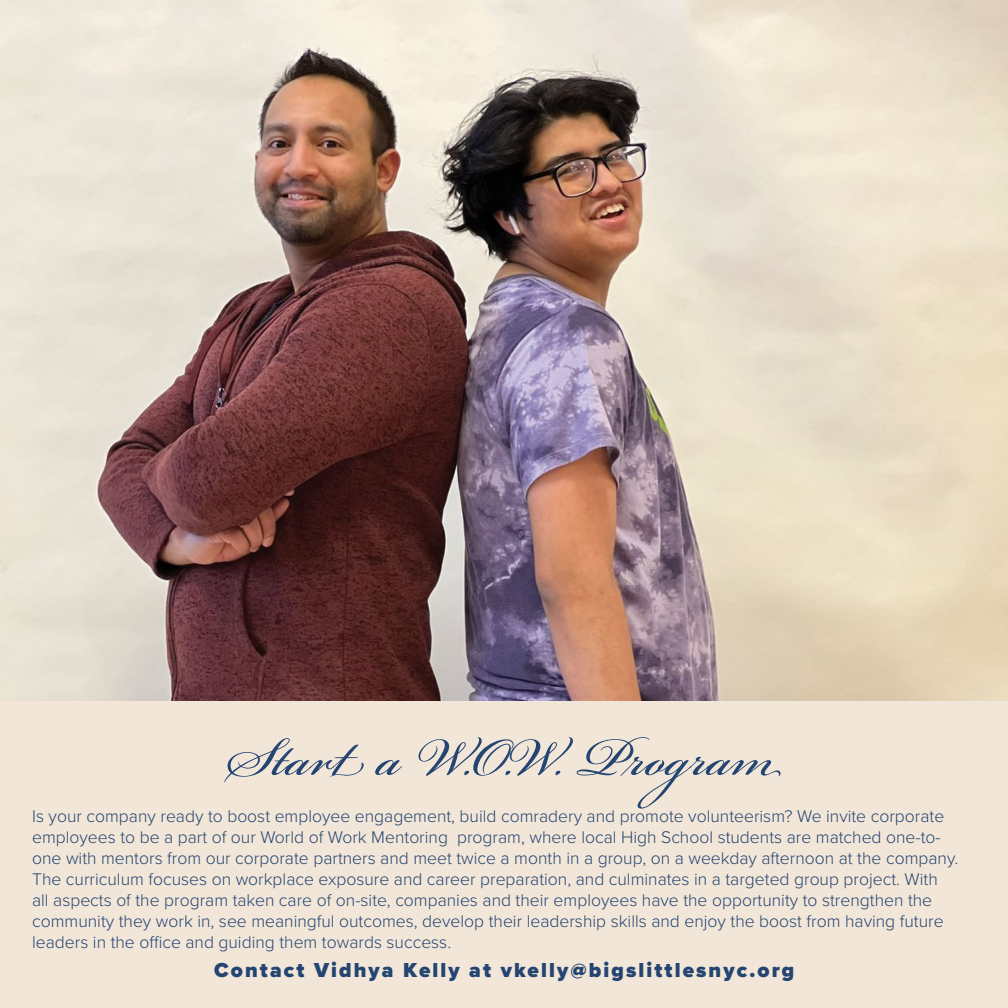
<style>
.page{position:relative;width:1008px;height:1008px;background:#fff}
.page>*{position:absolute;margin:0;border:0;box-sizing:border-box;transform-origin:0 0}
.t1{font:84px "Bickham Script Pro 3";color:#244571}
.t2{font:900 21px "Proxima Nova";letter-spacing:.1em;color:#244571}
.t3{font:300 17.5px/21px "Proxima Nova";color:#244571}
</style>
<div class="page">
<img style="left:0;top:0;width:1008px;height:702px">
<div style="left:0;top:702px;width:1008px;height:306px;background:#f2e6d8"></div>
<h1 class="t1" style="left:227px;top:696px;width:557px">Start a W.O.W. Program</h1>
<p class="t3" style="left:32px;top:804px;width:928px">Is your company ready to boost employee engagement, build comradery and promote volunteerism? We invite corporate employees to be a part of our World of Work Mentoring program, where local High School students are matched one-to&shy;one with mentors from our corporate partners and meet twice a month in a group, on a weekday afternoon at the company.<br>The curriculum focuses on workplace exposure and career preparation, and culminates in a targeted group project. With all aspects of the program taken care of on-site, companies and their employees have the opportunity to strengthen the community they work in, see meaningful outcomes, develop their leadership skills and enjoy the boost from having future leaders in the office and guiding them towards success.</p>
<p class="t2" style="left:214px;top:955px;width:582px">Contact Vidhya Kelly at vkelly@bigslittlesnyc.org</p>
</div>
